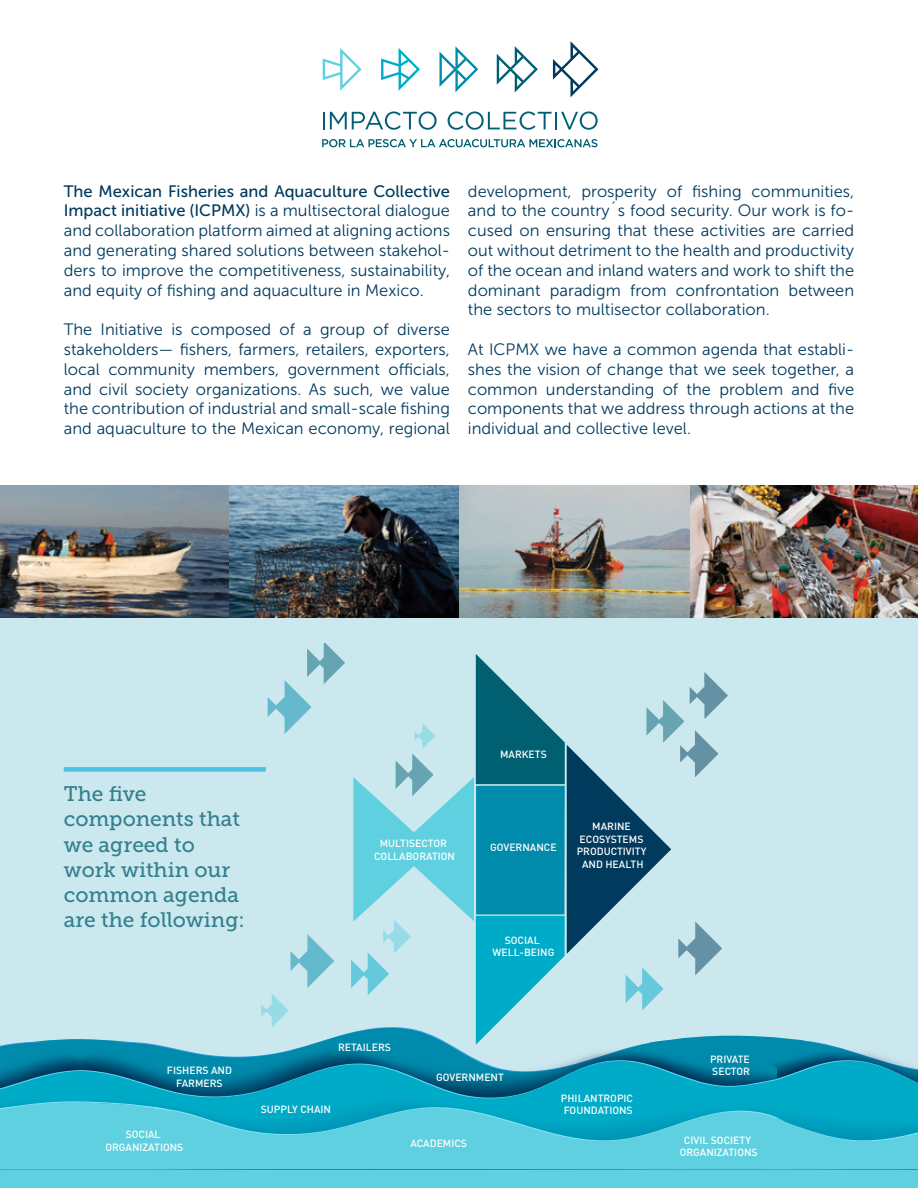
<style>
.page{position:relative;width:918px;height:1188px;background:#fff}
.page>*{position:absolute;margin:0;border:0;box-sizing:border-box;transform-origin:0 0}
.t1{font:21px/25.2px "Museo Slab 500";color:#33808e}
.t2{font:16.5px/19.8px "Museo Sans 300";color:#003a5d;text-align:justify}
.t3{font:16.5px "Museo Sans 500";color:#003a5d}
.t4{font:500 10.35px/12.5px "DIN";color:#fff;text-align:center}
.s1{font-family:"Museo Sans 500"}
</style>
<div class="page">
<div style="left:0;top:609px;width:918px;height:579px;background:#cbe8ee"></div>
<svg style="left:323px;top:111px;width:114px;height:19px"></svg>
<svg style="left:448px;top:111px;width:150px;height:19px"></svg>
<svg style="left:381px;top:48px;width:39px;height:43px"></svg>
<svg style="left:323px;top:48px;width:39px;height:43px"></svg>
<svg style="left:439px;top:46px;width:39px;height:46px"></svg>
<svg style="left:497px;top:46px;width:41px;height:46px"></svg>
<svg style="left:553px;top:41px;width:46px;height:56px"></svg>
<svg style="left:322px;top:139px;width:275px;height:8px"></svg>
<div style="left:0;top:1160px;width:918px;height:28px;background:#5fd0df"></div>
<svg style="left:0;top:643px;width:918px;height:517px"></svg>
<img style="left:0;top:485px;width:918px;height:132px">
<div style="left:64px;top:767px;width:202px;height:5px;background:#4ac1e0"></div>
<p class="t3" style="left:64px;top:182px;width:388px">The Mexican Fisheries and Aquaculture Collective</p>
<p class="t2" style="left:64px;top:201px;width:388px"><span class="s1">Impact initiative (ICPMX)</span> is a multisectoral dialogue and collaboration platform aimed at aligning actions and generating shared solutions between stakehol&shy;ders to improve the competitiveness, sustainability, and equity of fishing and aquaculture in Mexico.</p>
<p class="t2" style="left:64px;top:320px;width:388px">The Initiative is composed of a group of diverse stakeholders— fishers, farmers, retailers, exporters, local community members, government officials, and civil society organizations. As such, we value the contribution of industrial and small-scale fishing and aquaculture to the Mexican economy, regional</p>
<p class="t2" style="left:468px;top:181px;width:388px">development, prosperity of fishing communities, and to the country´s food security. Our work is fo&shy;cused on ensuring that these activities are carried out without detriment to the health and productivity of the ocean and inland waters and work to shift the dominant paradigm from confrontation between the sectors to multisector collaboration.</p>
<p class="t2" style="left:468px;top:340px;width:388px">At ICPMX we have a common agenda that establi&shy;shes the vision of change that we seek together, a common understanding of the problem and five components that we address through actions at the individual and collective level.</p>
<p class="t1" style="left:64px;top:782px;width:183px">The five components that we agreed to work within our common agenda are the following:</p>
<p class="t4" style="left:374px;top:837px;width:83px">MULTISECTOR<br>COLLABORATION</p>
<p class="t4" style="left:338px;top:1041px;width:54px">RETAILERS</p>
<p class="t4" style="left:500px;top:747px;width:48px">MARKETS</p>
<p class="t4" style="left:490px;top:841px;width:68px">GOVERNANCE</p>
<p class="t4" style="left:577px;top:820px;width:71px">MARINE<br>ECOSYSTEMS<br>PRODUCTIVITY<br>AND HEALTH</p>
<p class="t4" style="left:492px;top:934px;width:64px">SOCIAL<br>WELL-BEING</p>
<p class="t4" style="left:167px;top:1064px;width:67px">FISHERS AND<br>FARMERS</p>
<p class="t4" style="left:105px;top:1128px;width:80px">SOCIAL<br>ORGANIZATIONS</p>
<p class="t4" style="left:261px;top:1102px;width:72px">SUPPLY CHAIN</p>
<p class="t4" style="left:436px;top:1071px;width:69px">GOVERNMENT</p>
<p class="t4" style="left:410px;top:1137px;width:58px">ACADEMICS</p>
<p class="t4" style="left:561px;top:1091px;width:74px;text-align:left">PHILANTROPIC<br>FOUNDATIONS</p>
<p class="t4" style="left:710px;top:1053px;width:42px;text-align:left">PRIVATE<br>SECTOR</p>
<p class="t4" style="left:680px;top:1133px;width:80px">CIVIL SOCIETY<br>ORGANIZATIONS</p>
</div>
